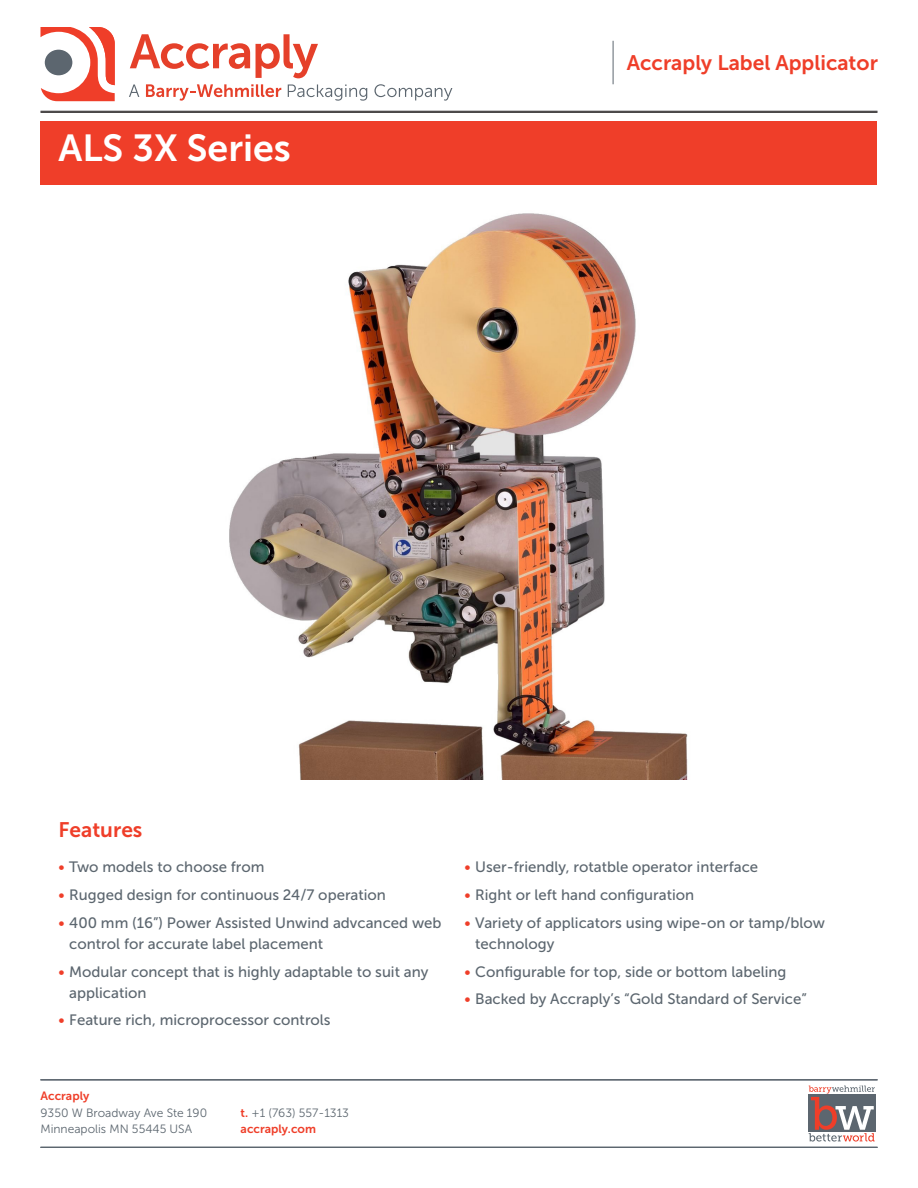
<style>
.page{position:relative;width:918px;height:1188px;background:#fff}
.page>*{position:absolute;margin:0;border:0;box-sizing:border-box;transform-origin:0 0}
.Page_1_Big_Header{font:37.5px "Museo Sans 700";color:#fff}
.Standing_Head{font:21px "Museo Sans 700";color:#ef3e29}
.t1{font:15px/21px "Museo Sans 500";color:#5c666f}
.t2{font:12px/16.5px "Museo Sans 300";color:#5c666f}
.t3{font:12px "Museo Sans 700";color:#ef3e29}
.s1{color:#ef3e29}
.s2{font-family:"Museo Sans 700";color:#ef3e29}
</style>
<div class="page">
<div style="left:40px;top:122px;width:838px;height:63px;background:#ef3e29"></div>
<hr style="left:40px;top:111px;width:838px;height:1px;background:#231f20">
<svg style="left:41px;top:27px;width:74px;height:74px"></svg>
<svg style="left:130px;top:34px;width:120px;height:35px"></svg>
<svg style="left:256px;top:34px;width:62px;height:44px"></svg>
<svg style="left:129px;top:84px;width:10px;height:13px"></svg>
<svg style="left:146px;top:84px;width:135px;height:17px"></svg>
<svg style="left:288px;top:84px;width:79px;height:17px"></svg>
<svg style="left:374px;top:84px;width:78px;height:17px"></svg>
<svg style="left:809px;top:1086px;width:66px;height:56px"></svg>
<hr style="left:40px;top:1147px;width:838px;height:1px;background:#5c666f">
<hr style="left:40px;top:1080px;width:838px;height:1px;background:#5c666f">
<hr style="left:40px;top:112px;width:838px;height:1px;background:#231f20">
<hr style="left:613px;top:41px;width:1px;height:43px;background:#5c666f">
<img style="left:229px;top:213px;width:459px;height:566px">
<p class="Page_1_Big_Header" style="left:58px;top:127px;width:234px">ALS 3X Series</p>
<p class="Standing_Head" style="left:627px;top:51px;width:253px">Accraply Label Applicator</p>
<h2 class="Standing_Head" style="left:58px;top:819px;width:85px">Features</h2>
<p class="t1" style="left:58px;top:857px;width:208px"><span class="s1">•</span> Two models to choose from</p>
<p class="t1" style="left:58px;top:885px;width:329px"><span class="s1">•</span> Rugged design for continuous 24/7 operation</p>
<p class="t1" style="left:69px;top:912px;width:374px;text-indent:-11px"><span class="s1">•</span> 400 mm (16”) Power Assisted Unwind advcanced web control for accurate label placement</p>
<p class="t1" style="left:69px;top:961px;width:361px;text-indent:-11px"><span class="s1">•</span> Modular concept that is highly adaptable to suit any application</p>
<p class="t1" style="left:58px;top:1010px;width:274px"><span class="s1">•</span> Feature rich, microprocessor controls</p>
<p class="t1" style="left:464px;top:857px;width:295px"><span class="s1">•</span> User-friendly, rotatble operator interface</p>
<p class="t1" style="left:464px;top:885px;width:231px"><span class="s1">•</span> Right or left hand configuration</p>
<p class="t1" style="left:475px;top:912px;width:351px;text-indent:-11px"><span class="s1">•</span> Variety of applicators using wipe-on or tamp/blow technology</p>
<p class="t1" style="left:464px;top:961px;width:324px"><span class="s1">•</span> Configurable for top, side or bottom labeling</p>
<p class="t1" style="left:464px;top:989px;width:344px"><span class="s1">•</span> Backed by Accraply’s “Gold Standard of Service”</p>
<p class="t3" style="left:40px;top:1089px;width:50px">Accraply</p>
<p class="t2" style="left:40px;top:1104px;width:168px">9350 W Broadway Ave Ste 190<br>Minneapolis MN 55445 USA</p>
<p class="t2" style="left:241px;top:1104px;width:110px"><span class="s2">t.</span> +1 (763) 557-1313</p>
<p class="t3" style="left:241px;top:1122px;width:77px">accraply.com</p>
</div>
